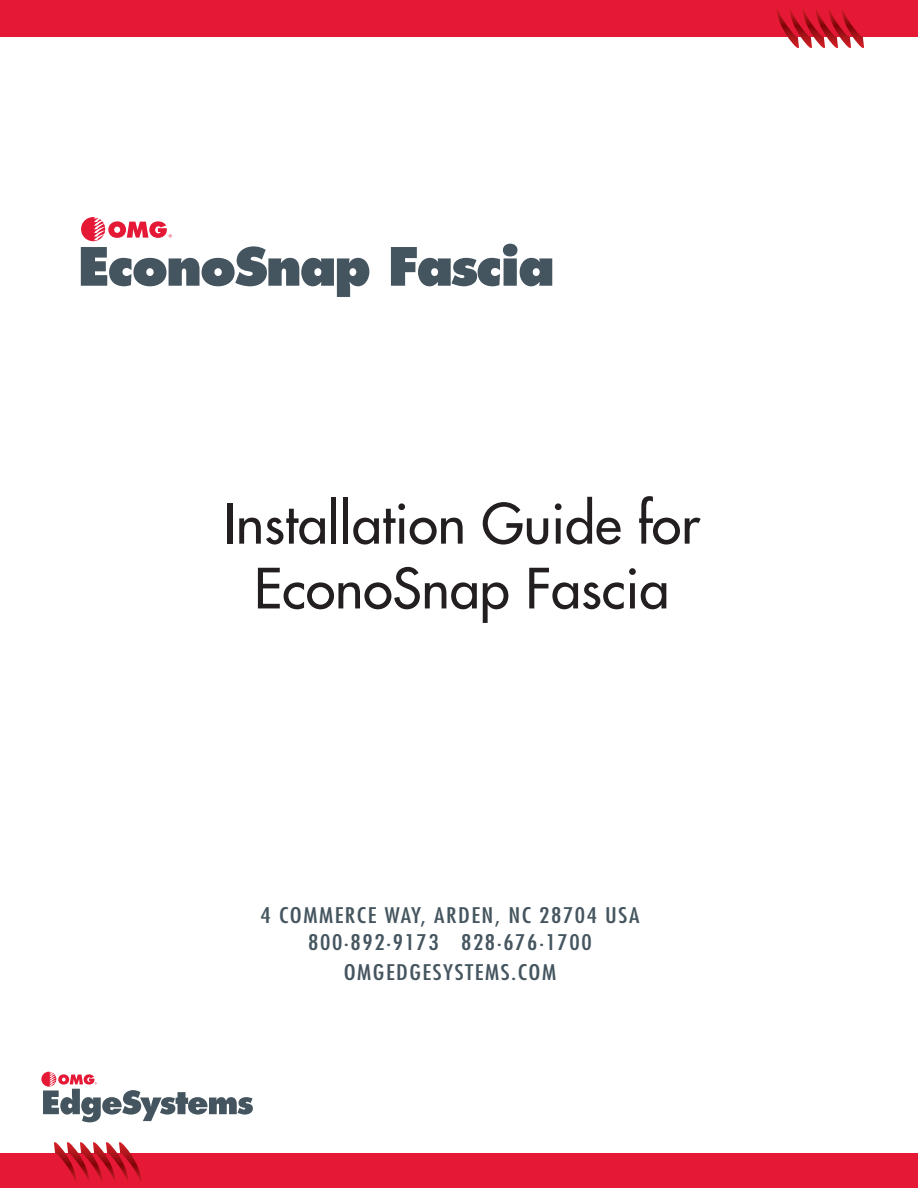
<style>
.page{position:relative;width:918px;height:1188px;background:#fff}
.page>*{position:absolute;margin:0;border:0;box-sizing:border-box;transform-origin:0 0}
.t1{font:54px/64.8px "Futura";color:#231f20;text-align:center}
.t2{font:800 51.3px "Futura";letter-spacing:-.045em;color:#45555f}
.t3{font:condensed 21px/27px "Futura";letter-spacing:.06em;color:#45555f;text-align:center;scale:1.2 1}
</style>
<div class="page">
<div style="left:0;top:1154px;width:918px;height:34px;background:#e51836"></div>
<svg style="left:54px;top:1142px;width:88px;height:40px"></svg>
<div style="left:0;top:0;width:918px;height:37px;background:#e51836"></div>
<svg style="left:777px;top:9px;width:87px;height:39px"></svg>
<svg style="left:41px;top:1072px;width:212px;height:50px"></svg>
<svg style="left:81px;top:217px;width:91px;height:24px"></svg>
<h2 class="t2" style="left:78px;top:235px;width:479px">EconoSnap Fascia</h2>
<h1 class="t1" style="left:223px;top:491px;width:478px">Installation Guide for<br>EconoSnap Fascia</h1>
<p class="t3" style="left:261px;top:901px;width:317px">4 COMMERCE WAY, ARDEN, NC 28704 USA<br>800.892.9173 828.676.1700</p>
<p class="t3" style="left:344px;top:958px;width:179px">OMGEDGESYSTEMS.COM</p>
</div>
